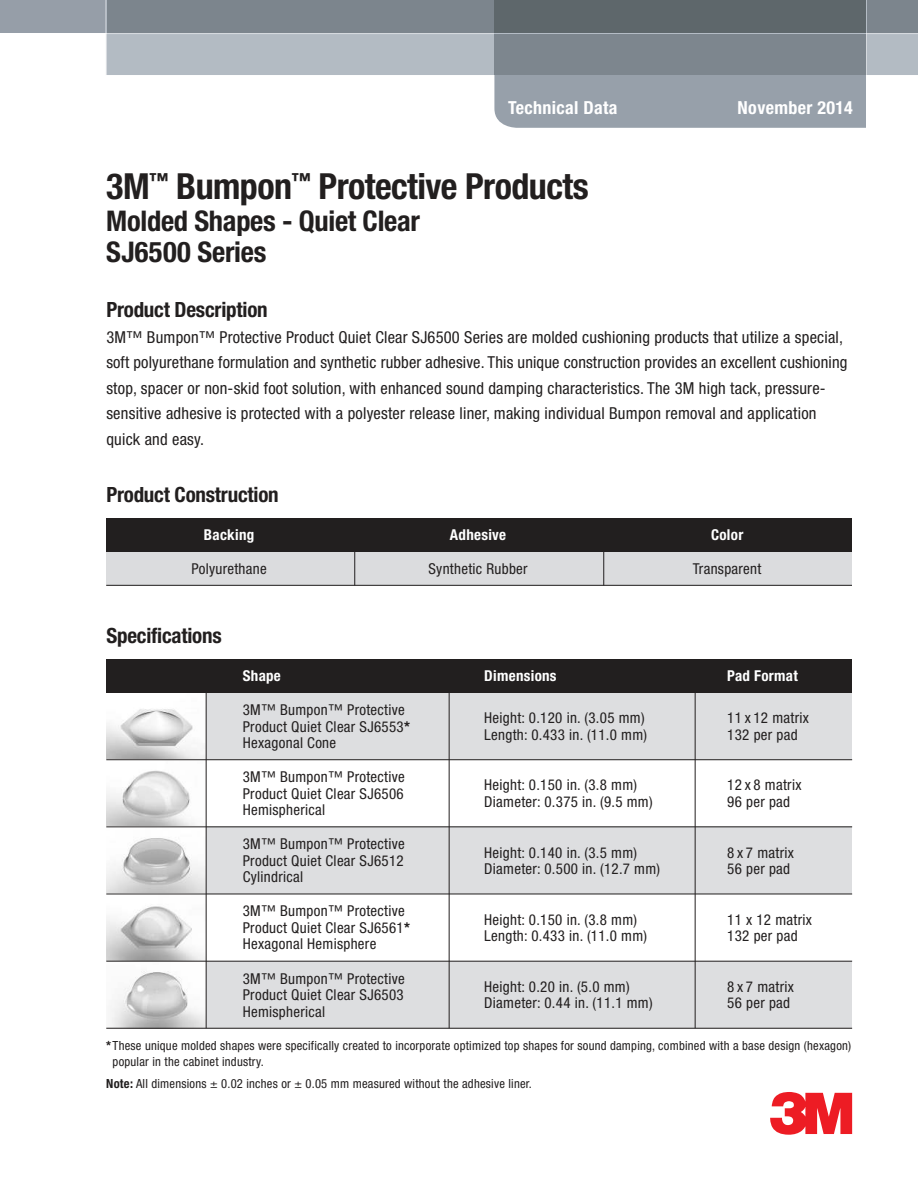
<style>
.page{position:relative;width:918px;height:1188px;background:#fff}
.page>*{position:absolute;margin:0;border:0;box-sizing:border-box;transform-origin:0 0}
.t1{font:700 condensed 36px "Helvetica Neue LT Std";letter-spacing:-.015em;color:#221f1f}
.t2{font:700 condensed 28.5px/31.5px "Helvetica Neue LT Std";letter-spacing:-.01em;color:#221f1f}
.t3{font:700 condensed 21px "Helvetica Neue LT Std";letter-spacing:-.01em;color:#221f1f}
.t4{font:700 condensed 18px "Helvetica Neue LT Std";letter-spacing:.02em;color:#fff}
.t5{font:condensed 16.5px/25.5px "Helvetica Neue LT Std";letter-spacing:.015em;color:#221f1f}
.t6{font:condensed 15px "Helvetica Neue LT Std";letter-spacing:.02em;color:#221f1f}
.t7{font:700 condensed 15px "Helvetica Neue LT Std";letter-spacing:.02em;color:#fff}
.t8{font:condensed 12.6px/15.8px "Helvetica Neue LT Std";letter-spacing:.02em;color:#221f1f}
.s1{font-weight:700}
.s2{font-weight:700;font-size:12.75px}
</style>
<div class="page">
<img style="left:106px;top:692px;width:100px;height:336px">
<div style="left:494px;top:75px;width:372px;height:53px;background:#97a0aa"></div>
<svg style="left:0;top:0;width:918px;height:75px;background:#9199a0"></svg>
<div style="left:206px;top:961px;width:646px;height:67px;background:#dddee0"></div>
<div style="left:206px;top:826px;width:646px;height:68px;background:#dddee0"></div>
<div style="left:206px;top:692px;width:646px;height:68px;background:#dddee0"></div>
<div style="left:106px;top:659px;width:746px;height:33px;background:#221f1f"></div>
<hr style="left:106px;top:759px;width:746px;height:1px;background:#221f1f">
<hr style="left:106px;top:826px;width:746px;height:1px;background:#221f1f">
<hr style="left:106px;top:894px;width:746px;height:1px;background:#221f1f">
<hr style="left:106px;top:961px;width:746px;height:1px;background:#221f1f">
<hr style="left:106px;top:1028px;width:746px;height:1px;background:#221f1f">
<hr style="left:206px;top:689px;width:1px;height:339px;background:#221f1f">
<hr style="left:449px;top:689px;width:1px;height:339px;background:#221f1f">
<hr style="left:695px;top:689px;width:1px;height:339px;background:#221f1f">
<div style="left:106px;top:551px;width:746px;height:34px;background:#dbdcde"></div>
<div style="left:106px;top:518px;width:746px;height:34px;background:#221f1f"></div>
<hr style="left:106px;top:585px;width:746px;height:1px;background:#221f1f">
<hr style="left:354px;top:551px;width:1px;height:34px;background:#221f1f">
<hr style="left:603px;top:551px;width:1px;height:34px;background:#221f1f">
<svg style="left:770px;top:1092px;width:82px;height:43px"></svg>
<p class="t4" style="left:508px;top:101px;width:111px">Technical Data</p>
<p class="t4" style="left:738px;top:101px;width:117px">November 2014</p>
<h1 class="t1" style="left:106px;top:173px;width:484px">3M<sup>™</sup> Bumpon<sup>™</sup> Protective Products</h1>
<h2 class="t2" style="left:106px;top:207px;width:315px">Molded Shapes - Quiet Clear<br>SJ6500 Series</h2>
<h3 class="t3" style="left:106px;top:302px;width:163px">Product Description</h3>
<p class="t5" style="left:106px;top:325px;width:743px">3M™ Bumpon™ Protective Product Quiet Clear SJ6500 Series are molded cushioning products that utilize a special, soft polyurethane formulation and synthetic rubber adhesive. This unique construction provides an excellent cushioning stop, spacer or non-skid foot solution, with enhanced sound damping characteristics. The 3M high tack, pressure&shy;sensitive adhesive is protected with a polyester release liner, making individual Bumpon removal and application quick and easy.</p>
<h3 class="t3" style="left:106px;top:487px;width:174px">Product Construction</h3>
<p class="t7" style="left:204px;top:529px;width:52px">Backing</p>
<p class="t7" style="left:450px;top:529px;width:58px">Adhesive</p>
<p class="t7" style="left:711px;top:529px;width:34px">Color</p>
<p class="t6" style="left:192px;top:563px;width:77px">Polyurethane</p>
<p class="t6" style="left:429px;top:563px;width:101px">Synthetic Rubber</p>
<p class="t6" style="left:693px;top:563px;width:70px">Transparent</p>
<h3 class="t3" style="left:106px;top:628px;width:117px">Specifications</h3>
<p class="t7" style="left:243px;top:670px;width:40px">Shape</p>
<p class="t7" style="left:484px;top:670px;width:74px">Dimensions</p>
<p class="t7" style="left:727px;top:670px;width:72px">Pad Format</p>
<p class="t6" style="left:243px;top:704px;width:164px">3M™ Bumpon™ Protective</p>
<p class="t6" style="left:484px;top:712px;width:162px">Height: 0.120 in. (3.05 mm)</p>
<p class="t6" style="left:727px;top:712px;width:83px">11 x 12 matrix</p>
<p class="t6" style="left:243px;top:721px;width:169px">Product Quiet Clear SJ6553<span class="s1">*</span></p>
<p class="t6" style="left:484px;top:729px;width:164px">Length: 0.433 in. (11.0 mm)</p>
<p class="t6" style="left:727px;top:729px;width:72px">132 per pad</p>
<p class="t6" style="left:243px;top:737px;width:95px">Hexagonal Cone</p>
<p class="t6" style="left:243px;top:771px;width:164px">3M™ Bumpon™ Protective</p>
<p class="t6" style="left:484px;top:780px;width:154px">Height: 0.150 in. (3.8 mm)</p>
<p class="t6" style="left:727px;top:780px;width:76px">12 x 8 matrix</p>
<p class="t6" style="left:243px;top:788px;width:162px">Product Quiet Clear SJ6506</p>
<p class="t6" style="left:484px;top:796px;width:170px">Diameter: 0.375 in. (9.5 mm)</p>
<p class="t6" style="left:727px;top:796px;width:64px">96 per pad</p>
<p class="t6" style="left:243px;top:804px;width:84px">Hemispherical</p>
<p class="t6" style="left:243px;top:838px;width:164px">3M™ Bumpon™ Protective</p>
<p class="t6" style="left:484px;top:847px;width:154px">Height: 0.140 in. (3.5 mm)</p>
<p class="t6" style="left:727px;top:847px;width:68px">8 x 7 matrix</p>
<p class="t6" style="left:243px;top:855px;width:162px">Product Quiet Clear SJ6512</p>
<p class="t6" style="left:484px;top:863px;width:177px">Diameter: 0.500 in. (12.7 mm)</p>
<p class="t6" style="left:727px;top:863px;width:64px">56 per pad</p>
<p class="t6" style="left:243px;top:871px;width:62px">Cylindrical</p>
<p class="t6" style="left:243px;top:906px;width:164px">3M™ Bumpon™ Protective</p>
<p class="t6" style="left:484px;top:914px;width:154px">Height: 0.150 in. (3.8 mm)</p>
<p class="t6" style="left:727px;top:914px;width:86px">11 x 12 matrix</p>
<p class="t6" style="left:243px;top:922px;width:169px">Product Quiet Clear SJ6561<span class="s1">*</span></p>
<p class="t6" style="left:484px;top:930px;width:164px">Length: 0.433 in. (11.0 mm)</p>
<p class="t6" style="left:727px;top:930px;width:72px">132 per pad</p>
<p class="t6" style="left:243px;top:939px;width:135px">Hexagonal Hemisphere</p>
<p class="t6" style="left:243px;top:973px;width:164px">3M™ Bumpon™ Protective</p>
<p class="t6" style="left:484px;top:981px;width:147px">Height: 0.20 in. (5.0 mm)</p>
<p class="t6" style="left:727px;top:981px;width:68px">8 x 7 matrix</p>
<p class="t6" style="left:243px;top:989px;width:162px">Product Quiet Clear SJ6503</p>
<p class="t6" style="left:484px;top:997px;width:170px">Diameter: 0.44 in. (11.1 mm)</p>
<p class="t6" style="left:727px;top:997px;width:64px">56 per pad</p>
<p class="t6" style="left:243px;top:1006px;width:84px">Hemispherical</p>
<p class="t8" style="left:113px;top:1039px;width:740px;text-indent:-6px"><span class="s2">*</span>These unique molded shapes were specifically created to incorporate optimized top shapes for sound damping, combined with a base design (hexagon) popular in the cabinet industry.</p>
<p class="t8" style="left:106px;top:1077px;width:427px"><span class="s1">Note:</span> All dimensions ± 0.02 inches or ± 0.05 mm measured without the adhesive liner.</p>
</div>
